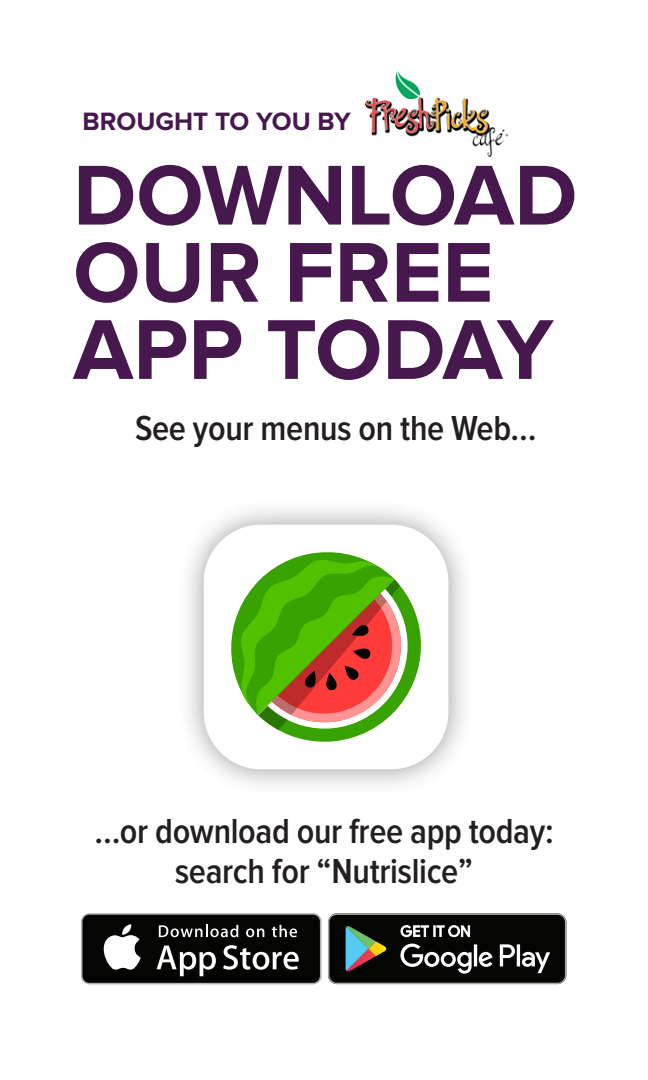
<style>
.page{position:relative;width:648px;height:1080px;background:#fff}
.page>*{position:absolute;margin:0;border:0;box-sizing:border-box;transform-origin:0 0}
.t1{font:700 88px "Proxima Nova";color:#46184d}
.t2{font:600 36px "Proxima Nova Cond";letter-spacing:-.01em;color:#231f20}
.t3{font:700 26px "Proxima Nova";color:#46184d}
</style>
<div class="page">
<svg style="left:81px;top:913px;width:241px;height:71px"></svg>
<div style="left:83px;top:915px;width:237px;height:68px;background:#040503;border-radius:7px"></div>
<svg style="left:103px;top:924px;width:38px;height:46px"></svg>
<svg style="left:157px;top:946px;width:59px;height:30px"></svg>
<svg style="left:223px;top:945px;width:76px;height:25px"></svg>
<svg style="left:159px;top:925px;width:79px;height:12px"></svg>
<svg style="left:246px;top:928px;width:18px;height:9px"></svg>
<svg style="left:272px;top:925px;width:25px;height:12px"></svg>
<svg style="left:328px;top:913px;width:238px;height:71px;background:#2e312e"></svg>
<div style="left:177px;top:498px;width:298px;height:298px;background:#231f20;opacity:.45"></div>
<div style="left:204px;top:525px;width:244px;height:244px;background:#fff;border-radius:57px"></div>
<svg style="left:292px;top:597px;width:129px;height:145px"></svg>
<svg style="left:231px;top:552px;width:129px;height:134px"></svg>
<svg style="left:239px;top:558px;width:169px;height:178px"></svg>
<img style="left:365px;top:71px;width:142px;height:86px">
<p class="t3" style="left:83px;top:109px;width:270px">BROUGHT TO YOU BY</p>
<p class="t1" style="left:73px;top:155px;width:506px">DOWNLOAD</p>
<p class="t1" style="left:73px;top:232px;width:422px">OUR FREE</p>
<p class="t1" style="left:73px;top:309px;width:482px">APP TODAY</p>
<p class="t2" style="left:135px;top:412px;width:403px">See your menus on the Web…</p>
<p class="t2" style="left:94px;top:815px;width:461px">…or download our free app today:</p>
<p class="t2" style="left:175px;top:855px;width:300px">search for “Nutrislice”</p>
</div>
